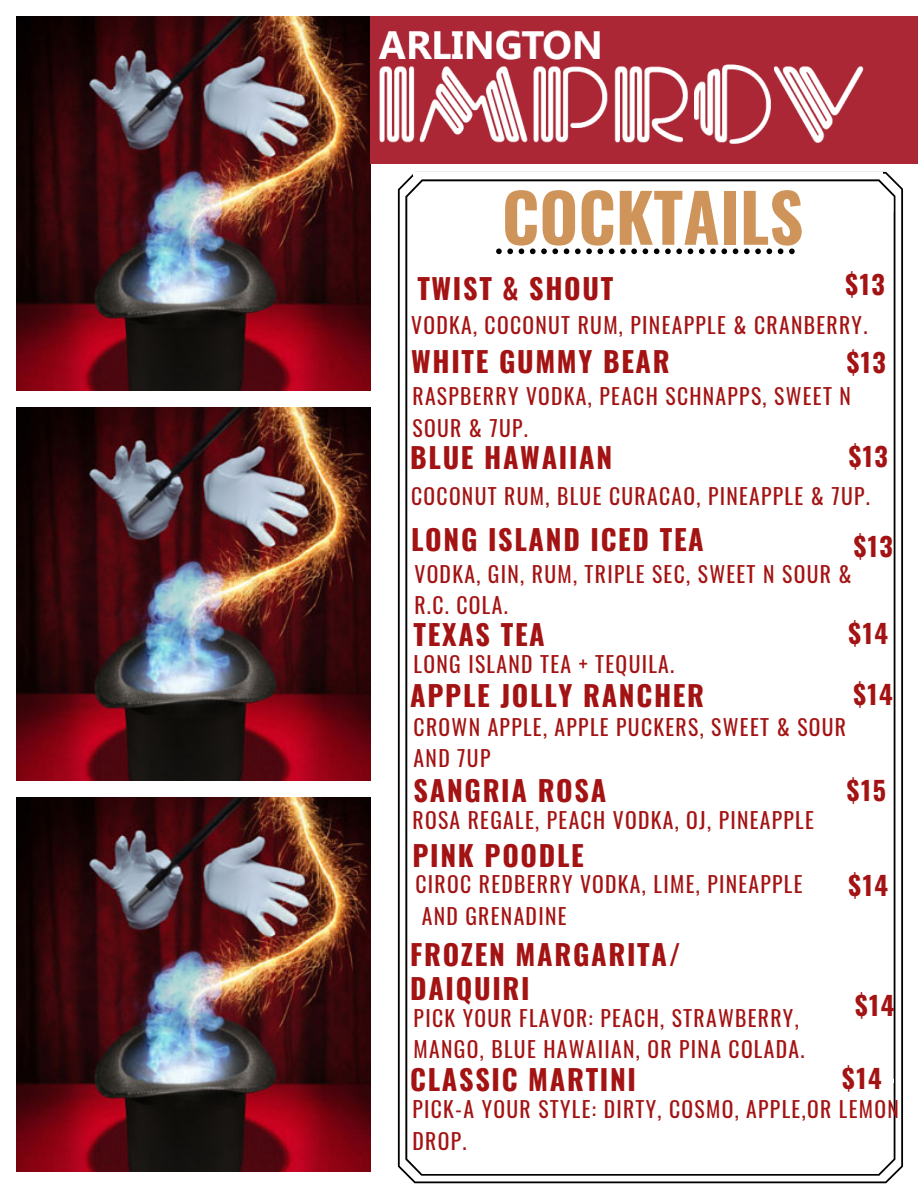
<style>
.page{position:relative;width:918px;height:1188px;background:#fff}
.page>*{position:absolute;margin:0;border:0;box-sizing:border-box;transform-origin:0 0}
.t1{font:700 66.6px "Oswald";color:#cf9459}
.t2{font:700 28.2px/33.8px "Oswald";letter-spacing:.06em;color:#a41313}
.t3{font:700 25.95px "Oswald";letter-spacing:.06em;color:#a41313}
.t4{font:21.6px/31.5px "Oswald";letter-spacing:.06em;color:#a41313}
</style>
<div class="page">
<img style="left:17px;top:17px;width:353px;height:373px">
<img style="left:17px;top:407px;width:353px;height:374px">
<img style="left:17px;top:798px;width:353px;height:373px">
<svg style="left:398px;top:172px;width:505px;height:1011px"></svg>
<hr style="left:413px;top:172px;width:469px;height:3px;background:#fff">
<hr style="left:416px;top:268px;width:469px;height:3px;background:#fff">
<hr style="left:411px;top:386px;width:470px;height:3px;background:#fff">
<hr style="left:418px;top:480px;width:469px;height:3px;background:#fff">
<hr style="left:414px;top:594px;width:470px;height:3px;background:#fff">
<hr style="left:418px;top:695px;width:469px;height:3px;background:#fff">
<hr style="left:416px;top:822px;width:470px;height:4px;background:#fff">
<hr style="left:423px;top:934px;width:469px;height:3px;background:#fff">
<hr style="left:424px;top:1080px;width:470px;height:3px;background:#fff">
<img style="left:370px;top:17px;width:548px;height:146px">
<svg style="left:496px;top:249px;width:299px;height:5px"></svg>
<p class="t1" style="left:502px;top:165px;width:303px">COCKTAILS</p>
<p class="t3" style="left:846px;top:264px;width:41px">$13</p>
<p class="t2" style="left:417px;top:271px;width:197px">TWIST &amp; SHOUT</p>
<p class="t4" style="left:411px;top:309px;width:458px">VODKA, COCONUT RUM, PINEAPPLE &amp; CRANBERRY.</p>
<p class="t2" style="left:411px;top:343px;width:260px">WHITE GUMMY BEAR</p>
<p class="t4" style="left:412px;top:380px;width:440px">RASPBERRY VODKA, PEACH SCHNAPPS, SWEET N<br>SOUR &amp; 7UP.</p>
<p class="t3" style="left:847px;top:342px;width:41px">$13</p>
<p class="t3" style="left:849px;top:436px;width:41px">$13</p>
<p class="t2" style="left:410px;top:440px;width:204px">BLUE HAWAIIAN</p>
<p class="t4" style="left:411px;top:479px;width:460px">COCONUT RUM, BLUE CURACAO, PINEAPPLE &amp; 7UP.</p>
<p class="t2" style="left:411px;top:521px;width:294px">LONG ISLAND ICED TEA</p>
<p class="t4" style="left:414px;top:557px;width:439px">VODKA, GIN, RUM, TRIPLE SEC, SWEET N SOUR &amp;<br>R.C. COLA.</p>
<p class="t3" style="left:854px;top:526px;width:41px">$13</p>
<p class="t2" style="left:414px;top:616px;width:133px">TEXAS TEA</p>
<p class="t4" style="left:414px;top:647px;width:262px">LONG ISLAND TEA + TEQUILA.</p>
<p class="t3" style="left:849px;top:613px;width:41px">$14</p>
<p class="t2" style="left:410px;top:677px;width:296px">APPLE JOLLY RANCHER</p>
<p class="t4" style="left:414px;top:710px;width:434px">CROWN APPLE, APPLE PUCKERS, SWEET &amp; SOUR<br>AND 7UP</p>
<p class="t3" style="left:853px;top:674px;width:41px">$14</p>
<p class="t2" style="left:414px;top:772px;width:194px">SANGRIA ROSA</p>
<p class="t4" style="left:412px;top:803px;width:403px">ROSA REGALE, PEACH VODKA, OJ, PINEAPPLE</p>
<p class="t2" style="left:412px;top:837px;width:173px">PINK POODLE</p>
<p class="t4" style="left:416px;top:868px;width:389px">CIROC REDBERRY VODKA, LIME, PINEAPPLE</p>
<p class="t4" style="left:422px;top:899px;width:146px">AND GRENADINE</p>
<p class="t2" style="left:410px;top:937px;width:272px">FROZEN MARGARITA/<br>DAIQUIRI</p>
<p class="t4" style="left:414px;top:1001px;width:392px">PICK YOUR FLAVOR: PEACH, STRAWBERRY,<br>MANGO, BLUE HAWAIIAN, OR PINA COLADA.</p>
<p class="t3" style="left:847px;top:770px;width:41px">$15</p>
<p class="t3" style="left:849px;top:865px;width:41px">$14</p>
<p class="t3" style="left:855px;top:985px;width:41px">$14</p>
<p class="t3" style="left:842px;top:1058px;width:41px">$14</p>
<p class="t2" style="left:410px;top:1062px;width:227px">CLASSIC MARTINI</p>
<p class="t4" style="left:412px;top:1093px;width:488px">PICK-A YOUR STYLE: DIRTY, COSMO, APPLE,OR LEMON<br>DROP.</p>
</div>
